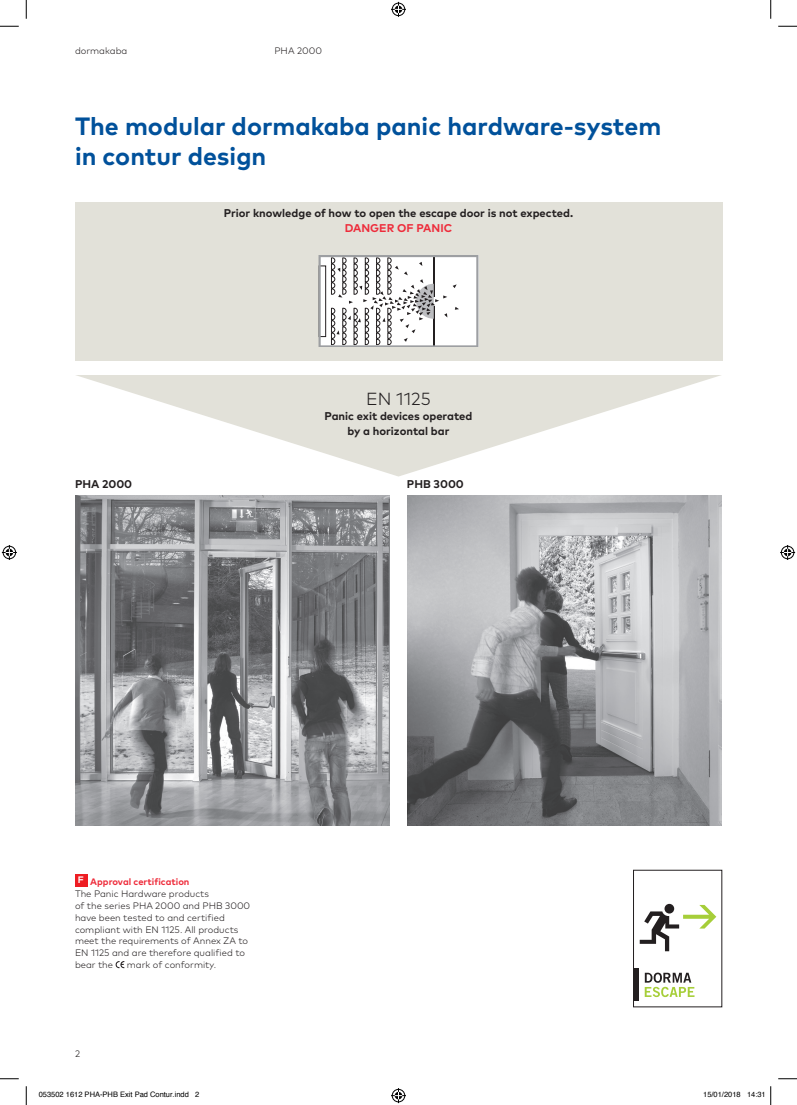
<style>
.page{position:relative;width:797px;height:1105px;background:#fff}
.page>*{position:absolute;margin:0;border:0;box-sizing:border-box;transform-origin:0 0}
.t1{font:700 25px/30px "Mark Pro";color:#01519b}
.t2{font:300 17.5px "Mark Pro";color:#231f20}
.t3{font:700 11.25px/15px "Mark Pro";color:#231f20;text-align:center}
.t4{font:700 11.25px "Mark Pro";color:#ee2c3b}
.t5{font:300 9.38px/11.9px "Mark Pro";color:#231f20}
.t6{font:7.5px "Helvetica";color:#000}
.s1{font-weight:700;color:#ee2c3b}
</style>
<div class="page">
<img style="left:407px;top:495px;width:315px;height:330px">
<img style="left:75px;top:495px;width:314px;height:330px">
<svg style="left:76px;top:375px;width:645px;height:101px;fill:#e4e3db"></svg>
<svg style="left:635px;top:903px;width:82px;height:98px"></svg>
<div style="left:664px;top:904px;width:10px;height:9px;background:#231f20;border-radius:50%"></div>
<div style="left:633px;top:870px;width:89px;height:137px;border:1px solid #231f20"></div>
<div style="left:75px;top:202px;width:647px;height:159px;background:#e2e1d9"></div>
<svg style="left:318px;top:255px;width:160px;height:91px;background:#ddd"></svg>
<div style="left:75px;top:874px;width:12px;height:13px;background:#ee1d23"></div>
<svg style="left:116px;top:961px;width:8px;height:7px"></svg>
<svg style="left:0;top:25px;width:19px;height:2px"></svg>
<svg style="left:778px;top:25px;width:19px;height:2px"></svg>
<svg style="left:0;top:1078px;width:19px;height:1px"></svg>
<svg style="left:778px;top:1078px;width:19px;height:1px"></svg>
<svg style="left:25px;top:0;width:2px;height:19px"></svg>
<svg style="left:25px;top:1086px;width:2px;height:19px"></svg>
<svg style="left:770px;top:0;width:1px;height:19px"></svg>
<svg style="left:770px;top:1086px;width:1px;height:19px"></svg>
<svg style="left:391px;top:2px;width:15px;height:15px"></svg>
<svg style="left:391px;top:1088px;width:15px;height:15px"></svg>
<svg style="left:2px;top:545px;width:15px;height:15px"></svg>
<svg style="left:780px;top:545px;width:15px;height:15px"></svg>
<p class="t5" style="left:75px;top:44px;width:54px">dormakaba</p>
<p class="t5" style="left:274px;top:44px;width:49px">PHA 2000</p>
<h1 class="t1" style="left:75px;top:109px;width:588px">The modular dormakaba panic hardware-system in contur design</h1>
<p class="t3" style="left:224px;top:205px;width:351px">Prior knowledge of how to open the escape door is not expected.</p>
<p class="t4" style="left:345px;top:220px;width:109px">DANGER OF PANIC</p>
<h2 class="t2" style="left:366px;top:386px;width:66px">EN 1125</h2>
<p class="t3" style="left:324px;top:408px;width:149px">Panic exit devices operated by a horizontal bar</p>
<p class="t3" style="left:75px;top:475px;width:59px">PHA 2000</p>
<p class="t3" style="left:407px;top:475px;width:58px">PHB 3000</p>
<p class="t5" style="left:75px;top:875px;width:177px;text-indent:3px"><sup>F</sup> <span class="s1">Approval certification<br></span>The Panic Hardware products<br>of the series PHA 2000 and PHB 3000 have been tested to and certified compliant with EN 1125. All products meet the requirements of Annex ZA to<br>EN 1125 and are therefore qualified to bear the</p>
<p class="t5" style="left:127px;top:958px;width:91px">mark of conformity.</p>
<p class="t5" style="left:75px;top:1047px;width:7px">2</p>
<p class="t6" style="left:39px;top:1089px;width:162px">053502 1612 PHA-PHB Exit Pad Contur.indd 2</p>
<p class="t6" style="left:703px;top:1089px;width:64px">15/01/2018 14:31</p>
</div>
